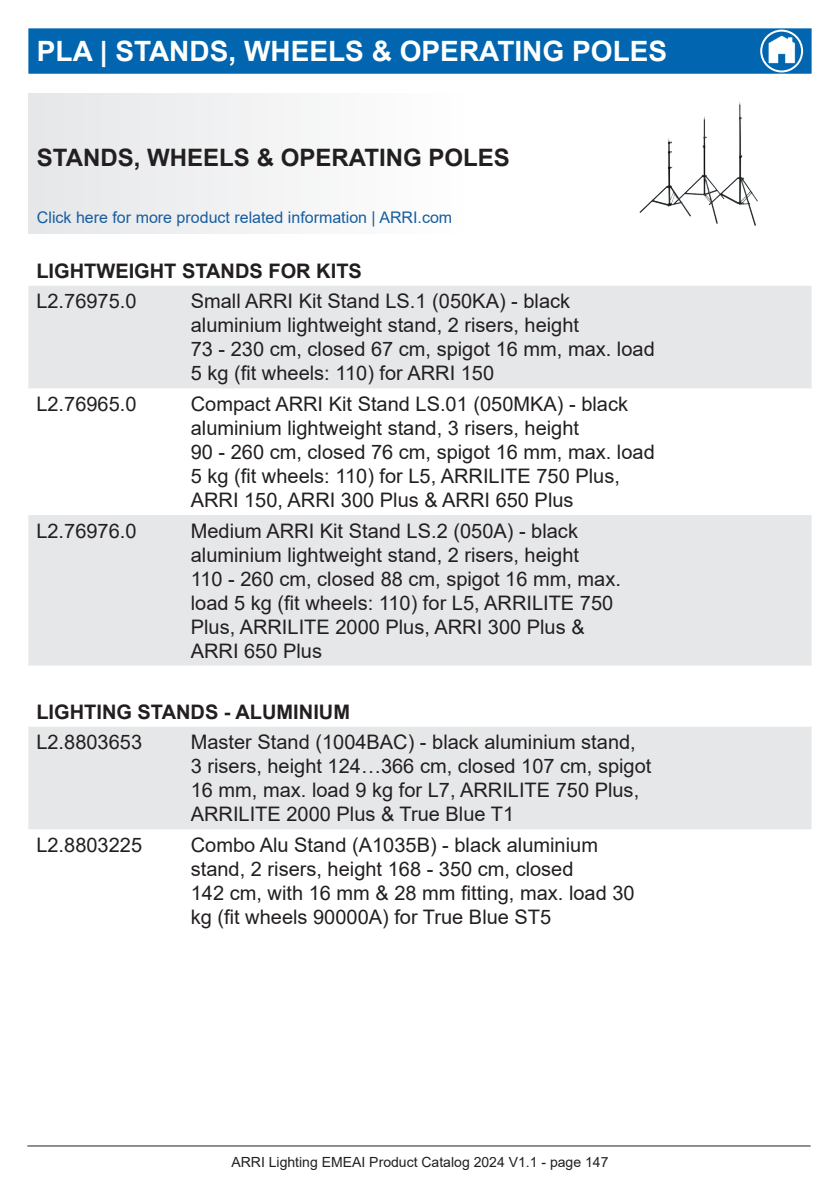
<style>
.page{position:relative;width:840px;height:1191px;background:#fff}
.page>*{position:absolute;margin:0;border:0;box-sizing:border-box;transform-origin:0 0}
.t1{font:700 28px "Arial";color:#fff}
.t2{font:700 24px "Arial";color:#231f20}
.t3{font:20px/24px "Arial";color:#231f20}
.t4{font:700 20px "Arial";color:#231f20}
.t5{font:16px "Arial";color:#175d9e}
.t6{font:14px "Arial";color:#231f20}
</style>
<div class="page">
<div style="left:28px;top:28px;width:783px;height:46px;background:#0166af;border:2px solid #0166af"></div>
<hr style="left:27px;top:1145px;width:783px;height:1px;background:#231f20">
<div style="left:759px;top:30px;width:43px;height:42px;border:2px solid #fff;border-radius:50%"></div>
<div style="left:28px;top:93px;width:783px;height:140px;background:linear-gradient(to right,#eaebed,#fff)"></div>
<img style="left:608px;top:93px;width:203px;height:137px">
<img style="left:759px;top:31px;width:53px;height:37px">
<svg style="left:28px;top:286px;width:783px;height:543px;fill:#e6e7e9"></svg>
<h1 class="t1" style="left:37px;top:32px;width:631px">PLA | STANDS, WHEELS &amp; OPERATING POLES</h1>
<p class="t2" style="left:37px;top:140px;width:474px">STANDS, WHEELS &amp; OPERATING POLES</p>
<p class="t5" style="left:37px;top:206px;width:416px">Click here for more product related information | ARRI.com</p>
<p class="t4" style="left:36px;top:257px;width:327px">LIGHTWEIGHT STANDS FOR KITS</p>
<p class="t3" style="left:36px;top:289px;width:102px">L2.76975.0</p>
<p class="t3" style="left:191px;top:289px;width:465px">Small ARRI Kit Stand LS.1 (050KA) - black aluminium lightweight stand, 2 risers, height<br>73 - 230 cm, closed 67 cm, spigot 16 mm, max. load 5 kg (fit wheels: 110) for ARRI 150</p>
<p class="t3" style="left:36px;top:392px;width:102px">L2.76965.0</p>
<p class="t3" style="left:191px;top:392px;width:465px">Compact ARRI Kit Stand LS.01 (050MKA) - black aluminium lightweight stand, 3 risers, height<br>90 - 260 cm, closed 76 cm, spigot 16 mm, max. load 5 kg (fit wheels: 110) for L5, ARRILITE 750 Plus, ARRI 150, ARRI 300 Plus &amp; ARRI 650 Plus</p>
<p class="t3" style="left:36px;top:518px;width:102px">L2.76976.0</p>
<p class="t3" style="left:191px;top:518px;width:431px">Medium ARRI Kit Stand LS.2 (050A) - black aluminium lightweight stand, 2 risers, height<br>110 - 260 cm, closed 88 cm, spigot 16 mm, max. load 5 kg (fit wheels: 110) for L5, ARRILITE 750<br>Plus, ARRILITE 2000 Plus, ARRI 300 Plus &amp; ARRI 650 Plus</p>
<p class="t4" style="left:36px;top:697px;width:315px">LIGHTING STANDS - ALUMINIUM</p>
<p class="t3" style="left:36px;top:730px;width:107px">L2.8803653</p>
<p class="t3" style="left:191px;top:730px;width:462px">Master Stand (1004BAC) - black aluminium stand, 3 risers, height 124…366 cm, closed 107 cm, spigot 16 mm, max. load 9 kg for L7, ARRILITE 750 Plus, ARRILITE 2000 Plus &amp; True Blue T1</p>
<p class="t3" style="left:36px;top:832px;width:107px">L2.8803225</p>
<p class="t3" style="left:191px;top:832px;width:445px">Combo Alu Stand (A1035B) - black aluminium stand, 2 risers, height 168 - 350 cm, closed<br>142 cm, with 16 mm &amp; 28 mm fitting, max. load 30 kg (fit wheels 90000A) for True Blue ST5</p>
<p class="t6" style="left:231px;top:1152px;width:378px">ARRI Lighting EMEAI Product Catalog 2024 V1.1 - page 147</p>
</div>
